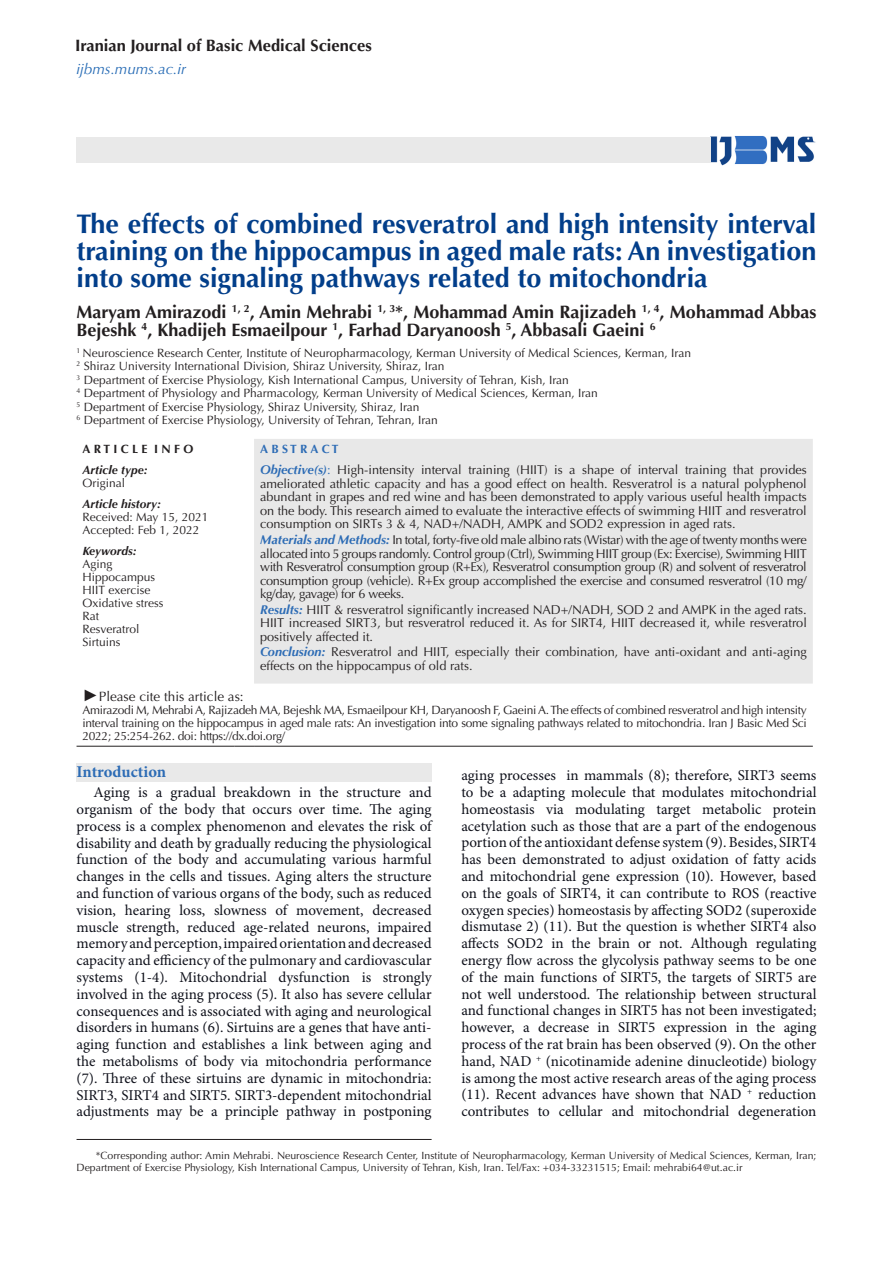
<style>
.page{position:relative;width:893px;height:1263px;background:#fff}
.page>*{position:absolute;margin:0;border:0;box-sizing:border-box;transform-origin:0 0}
.t1{font:700 27px/27px "Optima LT Std";color:#023e8a;text-align:justify}
.t2{font:700 18px/17.7px "Optima LT Std";color:#231f20}
.t3{font:700 16.5px "Optima LT Std";color:#231f20}
.t4{font:700 16.5px "Minion Pro";letter-spacing:-.005em;color:#2d6cb5}
.Normal__Web{font:15px/16.8px "Minion Pro";color:#0e101a;text-align:justify}
.t5{font:italic 15px "Optima LT Std";color:#296db6}
.t6{font:13.5px "Optima LT Std";color:#231f20}
.t7{font:12.75px/13.5px "Optima LT Std";color:#231f20;text-align:justify}
.Body_Text{font:12px/13px "Optima LT Std";color:#231f20;text-align:justify}
.t8{font:italic 700 12px "Optima LT Std";color:#231f20}
.t9{font:700 12px "Optima LT Std";color:#231f20}
.t10{font:700 12px "Optima LT Std";color:#2d6cb5}
.t11{font:10.5px/12.6px "Optima LT Std";color:#231f20}
.s1{font-weight:700;font-style:italic;color:#2d6cb5}
.s2{color:#2d6cb5}
.s3{font-family:"Times New Roman";font-style:italic;font-size:16.5px}
</style>
<div class="page">
<hr style="left:77px;top:1139px;width:355px;height:1px;background:#231f20">
<div style="left:254px;top:439px;width:559px;height:245px;background:#e8e8e8"></div>
<hr style="left:77px;top:746px;width:158px;height:1px;background:#231f20">
<svg style="left:235px;top:746px;width:19px;height:1px"></svg>
<hr style="left:254px;top:746px;width:559px;height:1px;background:#231f20">
<div style="left:77px;top:763px;width:355px;height:19px;background:#e9e9e9"></div>
<img style="left:710px;top:136px;width:106px;height:30px">
<div style="left:77px;top:137px;width:634px;height:26px;background:#e9e9e9"></div>
<p class="t3" style="left:75px;top:36px;width:298px">Iranian Journal of Basic Medical Sciences</p>
<p class="t5" style="left:77px;top:61px;width:111px">ijbms.mums.ac.ir</p>
<p class="t1" style="left:77px;top:211px;width:741px">The effects of combined resveratrol and high intensity interval training on the hippocampus in aged male rats: An investigation into some signaling pathways related to mitochondria</p>
<p class="t2" style="left:77px;top:303px;width:741px">Maryam Amirazodi <sup>1,</sup> <sup>2</sup>, Amin Mehrabi <sup>1,</sup> <sup>3</sup>*, Mohammad Amin Rajizadeh <sup>1,</sup> <sup>4</sup>, Mohammad Abbas<br>Bejeshk <sup>4</sup>, Khadijeh Esmaeilpour <sup>1</sup>, Farhad Daryanoosh <sup>5</sup>, Abbasali Gaeini <sup>6</sup></p>
<p class="Body_Text" style="left:77px;top:346px;width:616px"><sup>1</sup> Neuroscience Research Center, Institute of Neuropharmacology, Kerman University of Medical Sciences, Kerman, Iran</p>
<p class="Body_Text" style="left:77px;top:360px;width:370px"><sup>2</sup> Shiraz University International Division, Shiraz University, Shiraz, Iran</p>
<p class="Body_Text" style="left:77px;top:373px;width:494px"><sup>3</sup> Department of Exercise Physiology, Kish International Campus, University of Tehran, Kish, Iran</p>
<p class="Body_Text" style="left:77px;top:387px;width:523px"><sup>4</sup> Department of Physiology and Pharmacology, Kerman University of Medical Sciences, Kerman, Iran</p>
<p class="Body_Text" style="left:77px;top:400px;width:345px"><sup>5</sup> Department of Exercise Physiology, Shiraz University, Shiraz, Iran</p>
<p class="Body_Text" style="left:77px;top:414px;width:363px"><sup>6</sup> Department of Exercise Physiology, University of Tehran, Tehran, Iran</p>
<p class="t9" style="left:83px;top:442px;width:112px">A R T I C L E I N F O</p>
<p class="t10" style="left:260px;top:442px;width:80px">A B S T R A C T</p>
<p class="t8" style="left:83px;top:463px;width:67px">Article type:</p>
<p class="Body_Text" style="left:83px;top:476px;width:44px">Original</p>
<p class="t7" style="left:260px;top:463px;width:548px"><span class="s1">Objective(s)</span><span class="s2">:</span> High-intensity interval training (HIIT) is a shape of interval training that provides ameliorated athletic capacity and has a good effect on health. Resveratrol is a natural polyphenol abundant in grapes and red wine and has been demonstrated to apply various useful health impacts on the body. This research aimed to evaluate the interactive effects of swimming HIIT and resveratrol consumption on SIRTs 3 &amp; 4, NAD+/NADH, AMPK and SOD2 expression in aged rats.</p>
<p class="t7" style="left:260px;top:533px;width:548px"><span class="s1">Materials and Methods:</span> In total, forty-five old male albino rats (Wistar) with the age of twenty months were allocated into 5 groups randomly. Control group (Ctrl), Swimming HIIT group (Ex: Exercise), Swimming HIIT with Resveratrol consumption group (R+Ex), Resveratrol consumption group (R) and solvent of resveratrol consumption group (vehicle). R+Ex group accomplished the exercise and consumed resveratrol (10 mg/ kg/day, gavage) for 6 weeks.</p>
<p class="t7" style="left:260px;top:603px;width:548px"><span class="s1">Results:</span> HIIT &amp; resveratrol significantly increased NAD+/NADH, SOD 2 and AMPK in the aged rats.<br>HIIT increased SIRT3, but resveratrol reduced it. As for SIRT4, HIIT decreased it, while resveratrol positively affected it.</p>
<p class="t7" style="left:260px;top:645px;width:548px"><span class="s1">Conclusion:</span> Resveratrol and HIIT, especially their combination, have anti-oxidant and anti-aging effects on the hippocampus of old rats.</p>
<p class="t8" style="left:83px;top:496px;width:80px">Article history:</p>
<p class="Body_Text" style="left:83px;top:510px;width:127px">Received: May 15, 2021</p>
<p class="Body_Text" style="left:83px;top:523px;width:118px">Accepted: Feb 1, 2022</p>
<p class="t8" style="left:83px;top:543px;width:56px">Keywords:</p>
<p class="Body_Text" style="left:83px;top:557px;width:32px">Aging</p>
<p class="Body_Text" style="left:83px;top:570px;width:74px">Hippocampus</p>
<p class="Body_Text" style="left:83px;top:583px;width:69px">HIIT exercise</p>
<p class="Body_Text" style="left:83px;top:596px;width:82px">Oxidative stress</p>
<p class="Body_Text" style="left:83px;top:609px;width:18px">Rat</p>
<p class="Body_Text" style="left:83px;top:622px;width:59px">Resveratrol</p>
<p class="Body_Text" style="left:83px;top:635px;width:40px">Sirtuins</p>
<p class="t6" style="left:83px;top:689px;width:163px"><span class="s3">►</span>Please cite this article as:</p>
<p class="Body_Text" style="left:83px;top:704px;width:726px">Amirazodi M, Mehrabi A, Rajizadeh MA, Bejeshk MA, Esmaeilpour KH, Daryanoosh F, Gaeini A. The effects of combined resveratrol and high intensity interval training on the hippocampus in aged male rats: An investigation into some signaling pathways related to mitochondria. Iran J Basic Med Sci 2022; 25:254-262. doi: https://dx.doi.org/</p>
<p class="t4" style="left:77px;top:760px;width:91px">Introduction</p>
<p class="Normal__Web" style="left:77px;top:785px;width:357px;text-indent:17px">Aging is a gradual breakdown in the structure and organism of the body that occurs over time. The aging process is a complex phenomenon and elevates the risk of disability and death by gradually reducing the physiological function of the body and accumulating various harmful changes in the cells and tissues. Aging alters the structure and function of various organs of the body, such as reduced vision, hearing loss, slowness of movement, decreased muscle strength, reduced age-related neurons, impaired memory and perception, impaired orientation and decreased capacity and efficiency of the pulmonary and cardiovascular systems (1-4). Mitochondrial dysfunction is strongly involved in the aging process (5). It also has severe cellular consequences and is associated with aging and neurological disorders in humans (6). Sirtuins are a genes that have anti&shy;aging function and establishes a link between aging and the metabolisms of body via mitochondria performance (7). Three of these sirtuins are dynamic in mitochondria:<br>SIRT3, SIRT4 and SIRT5. SIRT3-dependent mitochondrial adjustments may be a principle pathway in postponing</p>
<p class="Normal__Web" style="left:461px;top:768px;width:357px">aging processes in mammals (8); therefore, SIRT3 seems to be a adapting molecule that modulates mitochondrial homeostasis via modulating target metabolic protein acetylation such as those that are a part of the endogenous portion of the antioxidant defense system (9). Besides, SIRT4 has been demonstrated to adjust oxidation of fatty acids and mitochondrial gene expression (10). However, based on the goals of SIRT4, it can contribute to ROS (reactive oxygen species) homeostasis by affecting SOD2 (superoxide dismutase 2) (11). But the question is whether SIRT4 also affects SOD2 in the brain or not. Although regulating energy flow across the glycolysis pathway seems to be one of the main functions of SIRT5, the targets of SIRT5 are not well understood. The relationship between structural and functional changes in SIRT5 has not been investigated; however, a decrease in SIRT5 expression in the aging process of the rat brain has been observed (9). On the other hand, NAD <sup>+</sup> (nicotinamide adenine dinucleotide) biology is among the most active research areas of the aging process (11). Recent advances have shown that NAD <sup>+</sup> reduction contributes to cellular and mitochondrial degeneration</p>
<p class="t11" style="left:77px;top:1149px;width:741px;text-indent:19px">*Corresponding author: Amin Mehrabi. Neuroscience Research Center, Institute of Neuropharmacology, Kerman University of Medical Sciences, Kerman, Iran;<br>Department of Exercise Physiology, Kish International Campus, University of Tehran, Kish, Iran. Tel/Fax: +034-33231515; Email: mehrabi64@ut.ac.ir</p>
</div>
